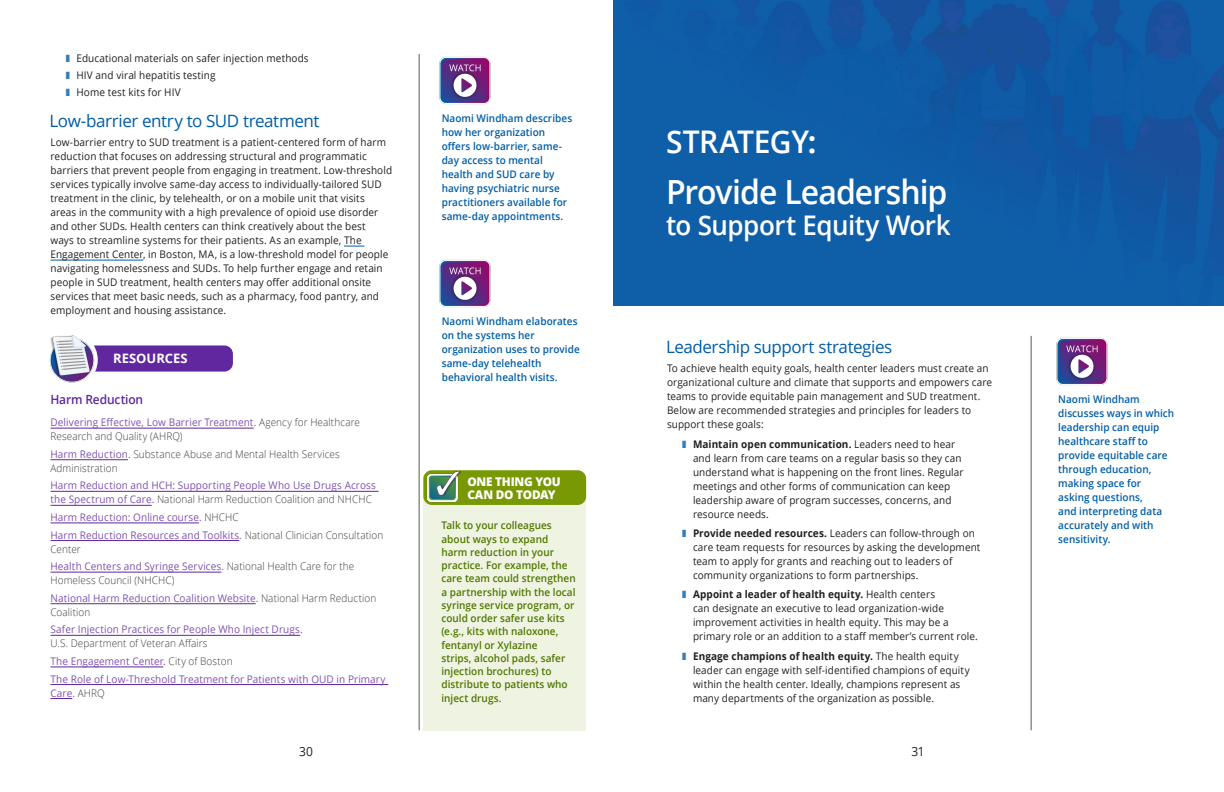
<style>
.page{position:relative;width:1224px;height:792px;background:#fff}
.page>*{position:absolute;margin:0;border:0;box-sizing:border-box;transform-origin:0 0}
.t1{font:600 33.3px "Open Sans";letter-spacing:-.03em;color:#fff;scale:.96 1}
.Strategy_Title{font:600 31.2px "Open Sans";letter-spacing:-.015em;color:#fff;scale:.96 1}
.t2{font:600 27px "Open Sans";letter-spacing:-.02em;color:#fff;scale:.96 1}
.SH_1{font:17px "Open Sans";letter-spacing:-.025em;color:#005da6}
.t3{font:700 13px "Open Sans";color:#fff}
.Resources_topic_title{font:600 12.6px "Open Sans";letter-spacing:-.015em;color:#60279e;scale:.95 1}
.TOC_Strategy_Title{font:12.6px "Open Sans";color:#231f20;scale:.95 1}
.t4{font:800 12px/13px "Open Sans";letter-spacing:-.02em;color:#fff}
.Section_body_copy{font:10.5px/14px "Open Sans";letter-spacing:.01em;color:#231f20;scale:.95 1}
.video_blurb{font:600 10.5px/14px "Open Sans";letter-spacing:.005em;color:#005da6;scale:.95 1}
.Resource{font:10.5px/14px "Open Sans";letter-spacing:.01em;color:#8052b1;scale:.95 1}
.Resource-2{font:300 10.5px/14px "Open Sans";letter-spacing:.01em;color:#3e3e3f;scale:.95 1}
.One_Thing_body{font:600 10.5px/13.3px "Open Sans";letter-spacing:.005em;color:#4f7800;scale:.95 1}
.s1{color:#337db8}
.s2{font-weight:400;color:#8052b1}
.s3{font-weight:300;color:#3e3e3f}
.s4{font-weight:700;font-size:30px}
.s5{font-weight:700}
</style>
<div class="page">
<hr style="left:419px;top:54px;width:1px;height:676px;background:#57585a">
<img style="left:613px;top:0;width:611px;height:306px">
<svg style="left:344px;top:246px;width:20px;height:1px"></svg>
<hr style="left:50px;top:260px;width:93px;height:1px;background:#005da6">
<hr style="left:50px;top:428px;width:204px;height:1px;background:#60279e">
<hr style="left:50px;top:459px;width:78px;height:1px;background:#60279e">
<hr style="left:50px;top:491px;width:329px;height:1px;background:#60279e">
<hr style="left:50px;top:505px;width:102px;height:1px;background:#60279e">
<hr style="left:50px;top:523px;width:149px;height:1px;background:#60279e">
<hr style="left:50px;top:540px;width:189px;height:1px;background:#60279e">
<hr style="left:50px;top:572px;width:171px;height:1px;background:#60279e">
<hr style="left:50px;top:603px;width:206px;height:1px;background:#60279e">
<hr style="left:50px;top:635px;width:250px;height:1px;background:#60279e">
<hr style="left:50px;top:667px;width:113px;height:1px;background:#60279e">
<hr style="left:50px;top:684px;width:338px;height:1px;background:#60279e">
<svg style="left:50px;top:698px;width:22px;height:1px"></svg>
<div style="left:55px;top:345px;width:178px;height:27px;background:#60279e;border-radius:8px"></div>
<img style="left:49px;top:335px;width:50px;height:48px">
<img style="left:439px;top:56px;width:52px;height:49px">
<img style="left:439px;top:259px;width:52px;height:49px">
<div style="left:424px;top:476px;width:162px;height:255px;background:#eff3e1"></div>
<div style="left:423px;top:470px;width:163px;height:35px;background:#789904;border-radius:8px"></div>
<img style="left:424px;top:470px;width:38px;height:35px">
<hr style="left:1031px;top:336px;width:1px;height:394px;background:#57585a">
<img style="left:1056px;top:337px;width:52px;height:49px">
<p class="Section_body_copy" style="left:66px;top:51px;width:257px"><span class="s1">❚</span> Educational materials on safer injection methods</p>
<p class="Section_body_copy" style="left:66px;top:68px;width:159px"><span class="s1">❚</span> HIV and viral hepatitis testing</p>
<p class="Section_body_copy" style="left:66px;top:85px;width:123px"><span class="s1">❚</span> Home test kits for HIV</p>
<p class="SH_1" style="left:50px;top:109px;width:272px">Low-barrier entry to SUD treatment</p>
<p class="Section_body_copy" style="left:50px;top:135px;width:361px">Low-barrier entry to SUD treatment is a patient-centered form of harm reduction that focuses on addressing structural and programmatic barriers that prevent people from engaging in treatment. Low-threshold services typically involve same-day access to individually-tailored SUD treatment in the clinic, by telehealth, or on a mobile unit that visits areas in the community with a high prevalence of opioid use disorder and other SUDs. Health centers can think creatively about the best<br>ways to streamline systems for their patients. As an example, The Engagement Center, in Boston, MA, is a low-threshold model for people navigating homelessness and SUDs. To help further engage and retain people in SUD treatment, health centers may offer additional onsite services that meet basic needs, such as a pharmacy, food pantry, and employment and housing assistance.</p>
<p class="t3" style="left:113px;top:350px;width:76px">RESOURCES</p>
<p class="Resources_topic_title" style="left:50px;top:391px;width:99px">Harm Reduction</p>
<p class="Resource-2" style="left:50px;top:415px;width:327px"><span class="s2">Delivering Effective, Low Barrier Treatment.</span> Agency for Healthcare<br>Research and Quality (AHRQ)</p>
<p class="Resource-2" style="left:50px;top:447px;width:306px"><span class="s2">Harm Reduction.</span> Substance Abuse and Mental Health Services<br>Administration</p>
<p class="Resource" style="left:50px;top:478px;width:344px">Harm Reduction and HCH: Supporting People Who Use Drugs Across the Spectrum of Care. <span class="s3">National Harm Reduction Coalition and NHCHC</span></p>
<p class="Resource" style="left:50px;top:510px;width:200px">Harm Reduction: Online course. <span class="s3">NHCHC</span></p>
<p class="Resource-2" style="left:50px;top:527px;width:352px"><span class="s2">Harm Reduction Resources and Toolkits.</span> National Clinician Consultation<br>Center</p>
<p class="Resource-2" style="left:50px;top:559px;width:321px"><span class="s2">Health Centers and Syringe Services.</span> National Health Care for the<br>Homeless Council (NHCHC)</p>
<p class="Resource" style="left:50px;top:591px;width:345px">National Harm Reduction Coalition Website. <span class="s3">National Harm Reduction<br>Coalition</span></p>
<p class="Resource" style="left:50px;top:622px;width:267px">Safer Injection Practices for People Who Inject Drugs.<br><span class="s3">U.S. Department of Veteran Affairs</span></p>
<p class="Resource" style="left:50px;top:654px;width:193px">The Engagement Center. <span class="s3">City of Boston</span></p>
<p class="Resource" style="left:50px;top:671px;width:354px">The Role of Low-Threshold Treatment for Patients with OUD in Primary<br>Care. <span class="s3">AHRQ</span></p>
<p class="video_blurb" style="left:442px;top:111px;width:139px">Naomi Windham describes how her organization offers low-barrier, same&shy;day access to mental health and SUD care by having psychiatric nurse practitioners available for same-day appointments.</p>
<p class="video_blurb" style="left:442px;top:314px;width:147px">Naomi Windham elaborates on the systems her organization uses to provide same-day telehealth behavioral health visits.</p>
<p class="t4" style="left:467px;top:474px;width:95px">ONE THING YOU<br>CAN DO TODAY</p>
<p class="One_Thing_body" style="left:441px;top:519px;width:143px">Talk to your colleagues about ways to expand harm reduction in your practice. For example, the care team could strengthen a partnership with the local syringe service program, or could order safer use kits (e.g., kits with naloxone, fentanyl or Xylazine<br>strips, alcohol pads, safer injection brochures) to distribute to patients who inject drugs.</p>
<p class="Strategy_Title" style="left:666px;top:120px;width:158px">STRATEGY<span class="s4">:</span></p>
<p class="t1" style="left:666px;top:169px;width:295px">Provide Leadership</p>
<p class="t2" style="left:666px;top:207px;width:298px">to Support Equity Work</p>
<p class="SH_1" style="left:666px;top:335px;width:228px">Leadership support strategies</p>
<p class="Section_body_copy" style="left:667px;top:361px;width:344px">To achieve health equity goals, health center leaders must create an organizational culture and climate that supports and empowers care teams to provide equitable pain management and SUD treatment.<br>Below are recommended strategies and principles for leaders to support these goals:</p>
<p class="Section_body_copy" style="left:693px;top:437px;width:286px;text-indent:-11px"><span class="s1">❚</span> <span class="s5">Maintain open communication.</span> Leaders need to hear and learn from care teams on a regular basis so they can understand what is happening on the front lines. Regular meetings and other forms of communication can keep leadership aware of program successes, concerns, and resource needs.</p>
<p class="Section_body_copy" style="left:693px;top:526px;width:304px;text-indent:-11px"><span class="s1">❚</span> <span class="s5">Provide needed resources.</span> Leaders can follow-through on care team requests for resources by asking the development team to apply for grants and reaching out to leaders of community organizations to form partnerships.</p>
<p class="Section_body_copy" style="left:693px;top:587px;width:301px;text-indent:-11px"><span class="s1">❚</span> <span class="s5">Appoint a leader of health equity.</span> Health centers<br>can designate an executive to lead organization-wide improvement activities in health equity. This may be a primary role or an addition to a staff member’s current role.</p>
<p class="Section_body_copy" style="left:693px;top:649px;width:293px;text-indent:-11px"><span class="s1">❚</span> <span class="s5">Engage champions of health equity.</span> The health equity leader can engage with self-identified champions of equity within the health center. Ideally, champions represent as many departments of the organization as possible.</p>
<p class="TOC_Strategy_Title" style="left:299px;top:743px;width:16px">30</p>
<p class="TOC_Strategy_Title" style="left:911px;top:743px;width:16px">31</p>
<p class="video_blurb" style="left:1058px;top:392px;width:124px">Naomi Windham discusses ways in which leadership can equip healthcare staff to provide equitable care through education, making space for asking questions,<br>and interpreting data accurately and with sensitivity.</p>
</div>
